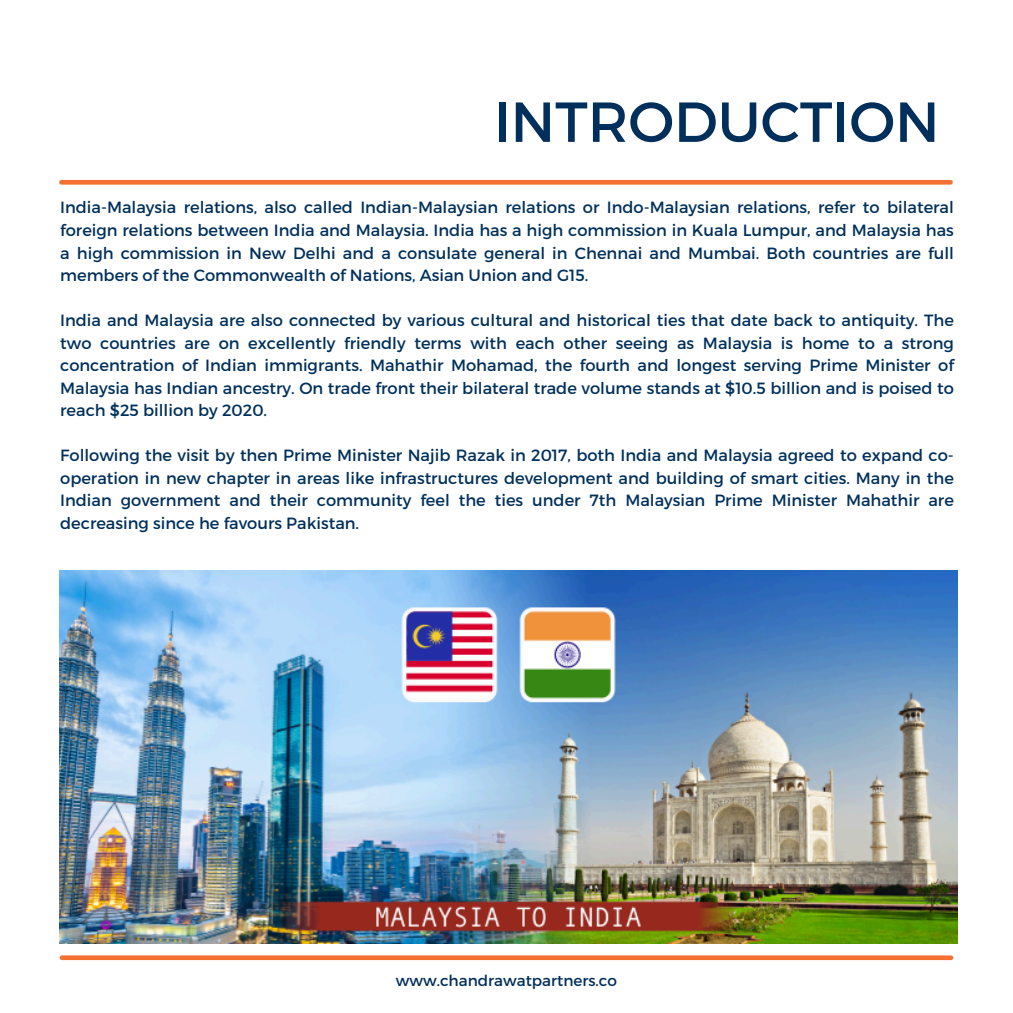
<style>
.page{position:relative;width:1013px;height:1013px;background:#fff}
.page>*{position:absolute;margin:0;border:0;box-sizing:border-box;transform-origin:0 0}
.t1{font:56.25px "Montserrat";color:#002f5b}
.t2{font:16.25px/22.5px "Montserrat";color:#00305b;text-align:justify}
.t3{font:15.25px "Montserrat";color:#002f5b}
</style>
<div class="page">
<img style="left:59px;top:570px;width:898px;height:373px">
<div style="left:62px;top:955px;width:889px;height:5px;background:#f47133"></div>
<div style="left:61px;top:180px;width:889px;height:5px;background:#f47133"></div>
<p class="t1" style="left:493px;top:85px;width:447px">INTRODUCTION</p>
<h1 class="t2" style="left:60px;top:196px;width:895px">India-Malaysia relations, also called Indian-Malaysian relations or Indo-Malaysian relations, refer to bilateral foreign relations between India and Malaysia. India has a high commission in Kuala Lumpur, and Malaysia has a high commission in New Delhi and a consulate general in Chennai and Mumbai. Both countries are full members of the Commonwealth of Nations, Asian Union and G15.</h1>
<p class="t2" style="left:60px;top:308px;width:895px">India and Malaysia are also connected by various cultural and historical ties that date back to antiquity. The two countries are on excellently friendly terms with each other seeing as Malaysia is home to a strong concentration of Indian immigrants. Mahathir Mohamad, the fourth and longest serving Prime Minister of Malaysia has Indian ancestry. On trade front their bilateral trade volume stands at $10.5 billion and is poised to reach $25 billion by 2020.</p>
<p class="t2" style="left:60px;top:443px;width:895px">Following the visit by then Prime Minister Najib Razak in 2017, both India and Malaysia agreed to expand co&shy;operation in new chapter in areas like infrastructures development and building of smart cities. Many in the Indian government and their community feel the ties under 7th Malaysian Prime Minister Mahathir are decreasing since he favours Pakistan.</p>
<p class="t3" style="left:396px;top:970px;width:223px">www.chandrawatpartners.co</p>
</div>
